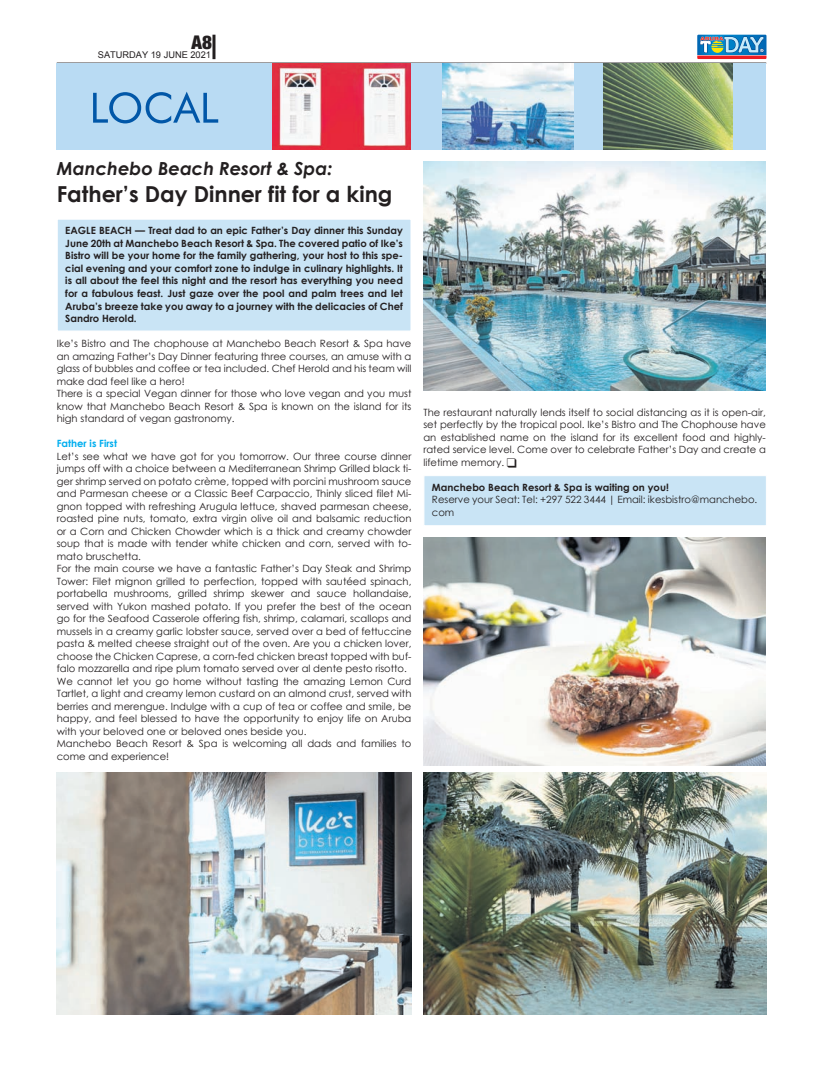
<style>
.page{position:relative;width:823px;height:1078px;background:#fff}
.page>*{position:absolute;margin:0;border:0;box-sizing:border-box;transform-origin:0 0}
.t1{font:700 22px "Century Gothic";color:#231f20}
.t2{font:italic 700 18px "Century Gothic";color:#231f20}
.t3{font:900 condensed 18px "BMW Helvetica";color:#231f20}
.t4{font:10px/12.5px "Century Gothic";color:#231f20}
.t5{font:700 10px/12.5px "Century Gothic";color:#231f20;text-align:justify}
.t6{font:700 10px "Century Gothic";color:#00aeef}
.t7{font:9.2px "Arial";color:#231f20}
</style>
<div class="page">
<div style="left:423px;top:475px;width:343px;height:51px;background:#c9e4f5;border:1px solid #fff"></div>
<div style="left:57px;top:219px;width:354px;height:112px;background:#c9e4f5;border:1px solid #fff"></div>
<svg style="left:697px;top:35px;width:69px;height:24px;background:#6a88a7"></svg>
<hr style="left:212px;top:35px;width:3px;height:24px;background:#231f20">
<hr style="left:57px;top:63px;width:708px;height:1px;background:#231f20">
<div style="left:57px;top:64px;width:708px;height:86px;background:#b9dbf3"></div>
<img style="left:272px;top:64px;width:138px;height:86px">
<img style="left:442px;top:64px;width:130px;height:85px">
<img style="left:603px;top:63px;width:128px;height:86px">
<svg style="left:93px;top:92px;width:125px;height:31px"></svg>
<img style="left:423px;top:537px;width:342px;height:228px">
<img style="left:57px;top:772px;width:354px;height:241px">
<img style="left:423px;top:162px;width:342px;height:228px">
<img style="left:423px;top:772px;width:343px;height:241px">
<h2 class="t3" style="left:191px;top:31px;width:22px">A8</h2>
<p class="t7" style="left:98px;top:49px;width:115px">SATURDAY 19 JUNE 2021</p>
<h2 class="t2" style="left:57px;top:155px;width:277px">Manchebo Beach Resort &amp; Spa:</h2>
<h1 class="t1" style="left:57px;top:177px;width:337px">Father’s Day Dinner fit for a king</h1>
<p class="t5" style="left:65px;top:224px;width:339px">EAGLE BEACH — Treat dad to an epic Father’s Day dinner this Sunday June 20th at Manchebo Beach Resort &amp; Spa. The covered patio of Ike’s Bistro will be your home for the family gathering, your host to this spe&shy;cial evening and your comfort zone to indulge in culinary highlights. It is all about the feel this night and the resort has everything you need for a fabulous feast. Just gaze over the pool and palm trees and let Aruba’s breeze take you away to a journey with the delicacies of Chef Sandro Herold.</p>
<p class="t4" style="left:57px;top:337px;width:356px">Ike’s Bistro and The chophouse at Manchebo Beach Resort &amp; Spa have an amazing Father’s Day Dinner featuring three courses, an amuse with a glass of bubbles and coffee or tea included. Chef Herold and his team will make dad feel like a hero!<br>There is a special Vegan dinner for those who love vegan and you must know that Manchebo Beach Resort &amp; Spa is known on the island for its high standard of vegan gastronomy.</p>
<p class="t6" style="left:57px;top:436px;width:62px">Father is First</p>
<p class="t4" style="left:57px;top:449px;width:356px">Let’s see what we have got for you tomorrow. Our three course dinner jumps off with a choice between a Mediterranean Shrimp Grilled black ti&shy;ger shrimp served on potato crème, topped with porcini mushroom sauce and Parmesan cheese or a Classic Beef Carpaccio, Thinly sliced filet Mi&shy;gnon topped with refreshing Arugula lettuce, shaved parmesan cheese, roasted pine nuts, tomato, extra virgin olive oil and balsamic reduction or a Corn and Chicken Chowder which is a thick and creamy chowder soup that is made with tender white chicken and corn, served with to&shy;mato bruschetta.<br>For the main course we have a fantastic Father’s Day Steak and Shrimp Tower: Filet mignon grilled to perfection, topped with sautéed spinach, portabella mushrooms, grilled shrimp skewer and sauce hollandaise, served with Yukon mashed potato. If you prefer the best of the ocean go for the Seafood Casserole offering fish, shrimp, calamari, scallops and mussels in a creamy garlic lobster sauce, served over a bed of fettuccine pasta &amp; melted cheese straight out of the oven. Are you a chicken lover, choose the Chicken Caprese, a corn-fed chicken breast topped with buf&shy;falo mozzarella and ripe plum tomato served over al dente pesto risotto.<br>We cannot let you go home without tasting the amazing Lemon Curd Tartlet, a light and creamy lemon custard on an almond crust, served with berries and merengue. Indulge with a cup of tea or coffee and smile, be happy, and feel blessed to have the opportunity to enjoy life on Aruba with your beloved one or beloved ones beside you.<br>Manchebo Beach Resort &amp; Spa is welcoming all dads and families to come and experience!</p>
<p class="t4" style="left:423px;top:406px;width:344px;text-align:justify">The restaurant naturally lends itself to social distancing as it is open-air, set perfectly by the tropical pool. Ike’s Bistro and The Chophouse have an established name on the island for its excellent food and highly&shy;rated service level. Come over to celebrate Father’s Day and create a lifetime memory. ❑</p>
<p class="t5" style="left:431px;top:480px;width:238px">Manchebo Beach Resort &amp; Spa is waiting on you!</p>
<p class="t4" style="left:431px;top:493px;width:327px">Reserve your Seat: Tel: +297 522 3444 | Email: ikesbistro@manchebo. com</p>
</div>
